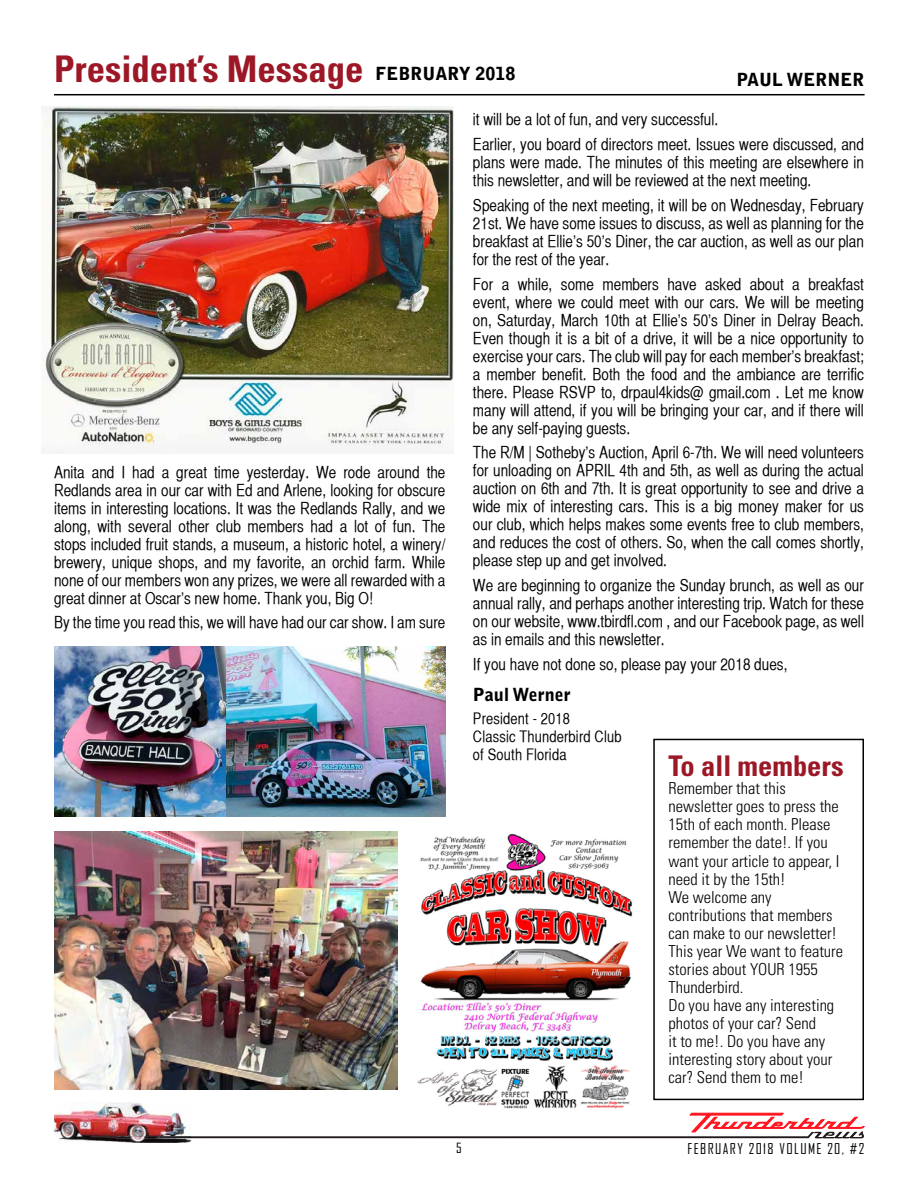
<style>
.page{position:relative;width:918px;height:1188px;background:#fff}
.page>*{position:absolute;margin:0;border:0;box-sizing:border-box;transform-origin:0 0}
.t1{font:700 condensed 36.75px "Univers";color:#9d1826}
.t2{font:700 condensed 28.5px "Univers";color:#9d1826}
.t3{font:900 18px "Bell Gothic Std";color:#000}
.t4{font:16.5px/18px "Helvetica CY Plain";color:#000;text-align:justify}
.t5{font:300 condensed 16.5px/18px "Univers";color:#000}
.t6{font:15.75px/18px "Helvetica CY Plain";letter-spacing:.01em;color:#000}
.t7{font:14.25px "Agency FB";letter-spacing:.1em;color:#000}
.t8{font:13.5px "Agency FB";color:#000}
</style>
<div class="page">
<hr style="left:54px;top:94px;width:811px;height:1px;background:#000">
<img style="left:45px;top:107px;width:409px;height:345px">
<svg style="left:191px;top:1113px;width:674px;height:25px"></svg>
<img style="left:54px;top:1102px;width:137px;height:41px">
<img style="left:116px;top:1136px;width:75px;height:2px">
<div style="left:653px;top:739px;width:211px;height:361px;border:2px solid #000"></div>
<img style="left:54px;top:832px;width:343px;height:257px">
<img style="left:225px;top:647px;width:220px;height:169px">
<img style="left:54px;top:647px;width:171px;height:169px">
<img style="left:417px;top:833px;width:216px;height:276px">
<h1 class="t1" style="left:54px;top:46px;width:311px">President’s Message</h1>
<p class="t3" style="left:375px;top:63px;width:142px">FEBRUARY 2018</p>
<p class="t4" style="left:473px;top:107px;width:393px;line-height:24.8px">it will be a lot of fun, and very successful.<br>Earlier, you board of directors meet. Issues were discussed, and</p>
<p class="t4" style="left:473px;top:153px;width:393px">plans were made. The minutes of this meeting are elsewhere in this newsletter, and will be reviewed at the next meeting.</p>
<p class="t4" style="left:473px;top:196px;width:393px">Speaking of the next meeting, it will be on Wednesday, February 21st. We have some issues to discuss, as well as planning for the breakfast at Ellie’s 50’s Diner, the car auction, as well as our plan for the rest of the year.</p>
<p class="t4" style="left:473px;top:275px;width:393px">For a while, some members have asked about a breakfast event, where we could meet with our cars. We will be meeting on, Saturday, March 10th at Ellie’s 50’s Diner in Delray Beach.<br>Even though it is a bit of a drive, it will be a nice opportunity to exercise your cars. The club will pay for each member’s breakfast; a member benefit. Both the food and the ambiance are terrific there. Please RSVP to, drpaul4kids@ gmail.com . Let me know many will attend, if you will be bringing your car, and if there will be any self-paying guests.</p>
<p class="t4" style="left:473px;top:444px;width:393px">The R/M | Sotheby’s Auction, April 6-7th. We will need volunteers for unloading on APRIL 4th and 5th, as well as during the actual auction on 6th and 7th. It is great opportunity to see and drive a wide mix of interesting cars. This is a big money maker for us our club, which helps makes some events free to club members, and reduces the cost of others. So, when the call comes shortly, please step up and get involved.</p>
<p class="t4" style="left:473px;top:576px;width:393px">We are beginning to organize the Sunday brunch, as well as our annual rally, and perhaps another interesting trip. Watch for these on our website, www.tbirdfl.com , and our Facebook page, as well as in emails and this newsletter.</p>
<p class="t4" style="left:473px;top:655px;width:316px">If you have not done so, please pay your 2018 dues,</p>
<p class="t3" style="left:737px;top:69px;width:129px">PAUL WERNER</p>
<p class="t4" style="left:54px;top:463px;width:393px">Anita and I had a great time yesterday. We rode around the Redlands area in our car with Ed and Arlene, looking for obscure items in interesting locations. It was the Redlands Rally, and we along, with several other club members had a lot of fun. The stops included fruit stands, a museum, a historic hotel, a winery/ brewery, unique shops, and my favorite, an orchid farm. While none of our members won any prizes, we were all rewarded with a great dinner at Oscar’s new home. Thank you, Big O!</p>
<p class="t4" style="left:54px;top:614px;width:393px">By the time you read this, we will have had our car show. I am sure</p>
<p class="t3" style="left:473px;top:684px;width:99px">Paul Werner</p>
<p class="t6" style="left:473px;top:709px;width:150px">President - 2018<br>Classic Thunderbird Club of South Florida</p>
<h2 class="t2" style="left:668px;top:749px;width:177px">To all members</h2>
<p class="t5" style="left:668px;top:780px;width:176px">Remember that this newsletter goes to press the<br>15th of each month. Please remember the date!. If you want your article to appear, I need it by the 15th!<br>We welcome any contributions that members can make to our newsletter!<br>This year We want to feature stories about YOUR 1955<br>Thunderbird.<br>Do you have any interesting photos of your car? Send<br>it to me!. Do you have any interesting story about your car? Send them to me!</p>
<p class="t8" style="left:456px;top:1140px;width:7px">5</p>
<p class="t7" style="left:687px;top:1140px;width:178px">FEBRUARY 2018 VOLUME 20, #2</p>
</div>
